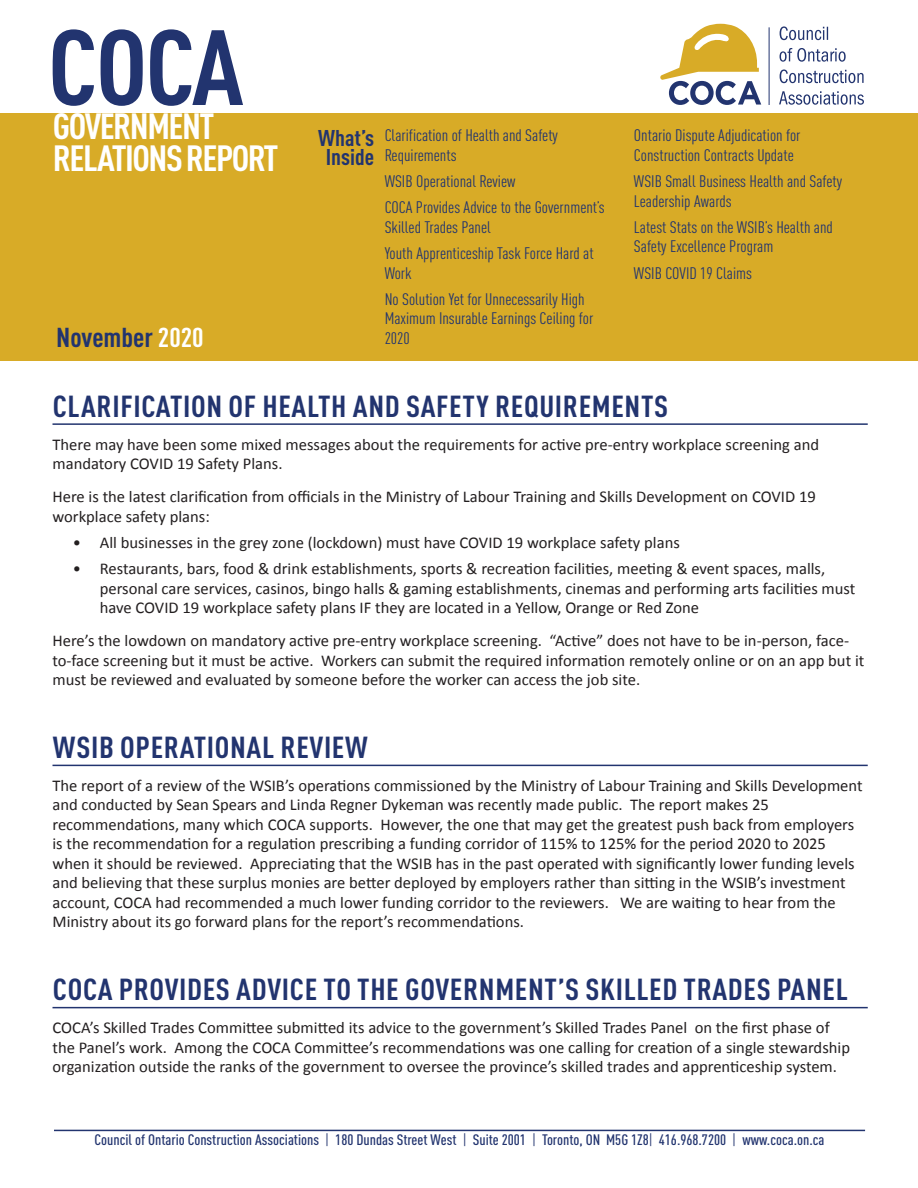
<style>
.page{position:relative;width:918px;height:1188px;background:#fff}
.page>*{position:absolute;margin:0;border:0;box-sizing:border-box;transform-origin:0 0}
.t1{font:700 condensed 105px "DIN Pro";color:#22346f;scale:1.06 1}
.t2{font:700 condensed 36px/31.5px "DIN Pro";letter-spacing:-.04em;color:#fff;scale:1.06 1}
.Article_Title{font:700 condensed 30px "DIN Pro";letter-spacing:.02em;color:#22346f;scale:1.06 1}
.t3{font:700 condensed 27px "DIN Pro";color:#22346f;scale:1.06 1}
.t4{font:700 condensed 22.5px/19.5px "DIN Pro";color:#22346f;text-align:center;scale:1.06 1}
.Body{font:16.5px/19.5px "Calibri";color:#231f20}
.t5{font:condensed 16.5px/19.5px "DIN Pro";color:#22346f;scale:1.06 1}
.t6{font:500 condensed 15px "DIN Pro";color:#22346f;scale:1.06 1}
.s1{color:#fff}
.s2{font-weight:400}
</style>
<div class="page">
<div style="left:0;top:113px;width:918px;height:248px;background:#d8ab27"></div>
<hr style="left:54px;top:1130px;width:811px;height:1px;background:#22346f">
<hr style="left:769px;top:27px;width:1px;height:78px;background:#22346f">
<svg style="left:660px;top:24px;width:101px;height:81px"></svg>
<svg style="left:779px;top:91px;width:85px;height:14px"></svg>
<svg style="left:780px;top:69px;width:84px;height:14px"></svg>
<svg style="left:780px;top:48px;width:66px;height:14px"></svg>
<svg style="left:780px;top:26px;width:48px;height:14px"></svg>
<hr style="left:52px;top:423px;width:816px;height:2px;background:#22346f">
<hr style="left:52px;top:765px;width:816px;height:1px;background:#22346f">
<hr style="left:52px;top:1007px;width:816px;height:1px;background:#22346f">
<h1 class="t1" style="left:48px;top:-12px;width:186px">COCA</h1>
<h2 class="t2" style="left:53px;top:107px;width:214px">GOVERNMENT<br>RELATIONS REPORT</h2>
<h3 class="t3" style="left:56px;top:317px;width:141px">November <span class="s1">2020</span></h3>
<h3 class="t4" style="left:318px;top:126px;width:54px">What’s<br>Inside</h3>
<p class="t5" style="left:385px;top:125px;width:165px">Clarification of Health and Safety<br>Requirements</p>
<p class="t5" style="left:385px;top:170px;width:125px">WSIB Operational Review</p>
<p class="t5" style="left:385px;top:197px;width:209px">COCA Provides Advice to the Government’s<br>Skilled Trades Panel</p>
<p class="t5" style="left:385px;top:242px;width:199px">Youth Apprenticeship Task Force Hard at<br>Work</p>
<p class="t5" style="left:385px;top:288px;width:198px">No Solution Yet for Unnecessarily High<br>Maximum Insurable Earnings Ceiling for<br>2020</p>
<p class="t5" style="left:634px;top:125px;width:159px">Ontario Dispute Adjudication for<br>Construction Contracts Update</p>
<p class="t5" style="left:634px;top:170px;width:198px">WSIB Small Business Health and Safety<br>Leadership Awards</p>
<p class="t5" style="left:634px;top:216px;width:189px">Latest Stats on the WSIB’s Health and<br>Safety Excellence Program</p>
<p class="t5" style="left:634px;top:262px;width:113px">WSIB COVID 19 Claims</p>
<p class="Article_Title" style="left:53px;top:383px;width:582px">CLARIFICATION OF HEALTH AND SAFETY REQUIREMENTS</p>
<p class="Body" style="left:52px;top:434px;width:768px">There may have been some mixed messages about the requirements for active pre-entry workplace screening and mandatory COVID 19 Safety Plans.</p>
<p class="Body" style="left:52px;top:486px;width:765px">Here is the latest clarification from officials in the Ministry of Labour Training and Skills Development on COVID 19 workplace safety plans:</p>
<p class="Body" style="left:73px;top:532px;width:609px">• All businesses in the grey zone (lockdown) must have COVID 19 workplace safety plans</p>
<p class="Body" style="left:100px;top:558px;width:757px;text-indent:-27px">• Restaurants, bars, food &amp; drink establishments, sports &amp; recreation facilities, meeting &amp; event spaces, malls, personal care services, casinos, bingo halls &amp; gaming establishments, cinemas and performing arts facilities must have COVID 19 workplace safety plans IF they are located in a Yellow, Orange or Red Zone</p>
<p class="Body" style="left:52px;top:630px;width:813px">Here’s the lowdown on mandatory active pre-entry workplace screening. “Active” does not have to be in-person, face&shy;to-face screening but it must be active. Workers can submit the required information remotely online or on an app but it must be reviewed and evaluated by someone before the worker can access the job site.</p>
<p class="Article_Title" style="left:53px;top:725px;width:299px">WSIB OPERATIONAL REVIEW</p>
<p class="Body" style="left:52px;top:775px;width:812px">The report of a review of the WSIB’s operations commissioned by the Ministry of Labour Training and Skills Development and conducted by Sean Spears and Linda Regner Dykeman was recently made public. The report makes 25 recommendations, many which COCA supports. However, the one that may get the greatest push back from employers is the recommendation for a regulation prescribing a funding corridor of 115% to 125% for the period 2020 to 2025 when it should be reviewed. Appreciating that the WSIB has in the past operated with significantly lower funding levels and believing that these surplus monies are better deployed by employers rather than sitting in the WSIB’s investment account, COCA had recommended a much lower funding corridor to the reviewers. We are waiting to hear from the Ministry about its go forward plans for the report’s recommendations.</p>
<p class="Article_Title" style="left:53px;top:967px;width:752px">COCA PROVIDES ADVICE TO THE GOVERNMENT’S SKILLED TRADES PANEL</p>
<p class="Body" style="left:52px;top:1017px;width:799px">COCA’s Skilled Trades Committee submitted its advice to the government’s Skilled Trades Panel on the first phase of the Panel’s work. Among the COCA Committee’s recommendations was one calling for creation of a single stewardship organization outside the ranks of the government to oversee the province’s skilled trades and apprenticeship system.</p>
<p class="t6" style="left:95px;top:1128px;width:690px">Council of Ontario Construction Associations <span class="s2">|</span> 180 Dundas Street West <span class="s2">|</span> Suite 2001 <span class="s2">|</span> Toronto, ON M5G 1Z8<span class="s2">|</span> 416.968.7200 <span class="s2">|</span> www.coca.on.ca</p>
</div>
